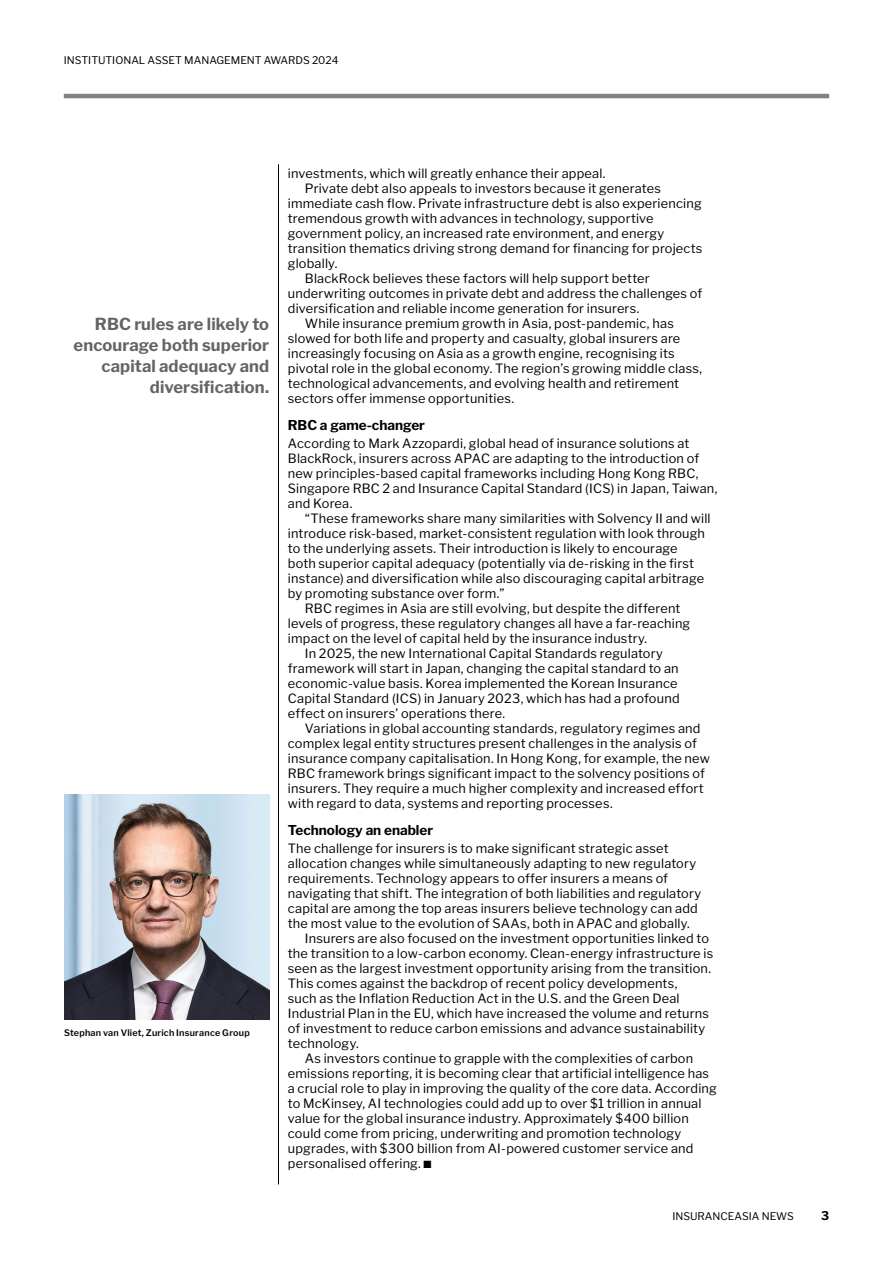
<style>
.page{position:relative;width:893px;height:1263px;background:#fff}
.page>*{position:absolute;margin:0;border:0;box-sizing:border-box;transform-origin:0 0}
.t1{font:700 16.5px/21px "Libre Franklin";letter-spacing:.005em;color:#636466;text-align:right}
.t2{font:700 13.5px "Libre Franklin";color:#000}
.t3{font:12.75px/15px "Libre Franklin";letter-spacing:.015em;color:#000}
.t4{font:700 12px "Libre Franklin";color:#000}
.t5{font:10.5px "Libre Franklin";color:#000}
.t6{font:600 9px "Libre Franklin";letter-spacing:.025em;color:#000}
</style>
<div class="page">
<hr style="left:64px;top:94px;width:765px;height:4px;background:#808285">
<img style="left:64px;top:794px;width:206px;height:225px">
<hr style="left:278px;top:164px;width:1px;height:1020px;background:#000">
<p class="t5" style="left:64px;top:54px;width:276px">INSTITUTIONAL ASSET MANAGEMENT AWARDS 2024</p>
<p class="t1" style="left:74px;top:314px;width:197px">RBC rules are likely to encourage both superior capital adequacy and diversification.</p>
<p class="t6" style="left:64px;top:1027px;width:187px">Stephan van Vliet, Zurich Insurance Group</p>
<p class="t3" style="left:288px;top:166px;width:319px">investments, which will greatly enhance their appeal.</p>
<p class="t3" style="left:305px;top:181px;width:358px">Private debt also appeals to investors because it generates</p>
<p class="t3" style="left:288px;top:196px;width:415px">immediate cash flow. Private infrastructure debt is also experiencing</p>
<p class="t3" style="left:288px;top:211px;width:367px">tremendous growth with advances in technology, supportive</p>
<p class="t3" style="left:288px;top:226px;width:378px">government policy, an increased rate environment, and energy</p>
<p class="t3" style="left:288px;top:241px;width:416px">transition thematics driving strong demand for financing for projects</p>
<p class="t3" style="left:288px;top:256px;width:51px">globally.</p>
<p class="t3" style="left:305px;top:271px;width:346px">BlackRock believes these factors will help support better</p>
<p class="t3" style="left:288px;top:286px;width:416px">underwriting outcomes in private debt and address the challenges of</p>
<p class="t3" style="left:288px;top:301px;width:353px">diversification and reliable income generation for insurers.</p>
<p class="t3" style="left:305px;top:316px;width:370px">While insurance premium growth in Asia, post-pandemic, has</p>
<p class="t3" style="left:288px;top:331px;width:394px">slowed for both life and property and casualty, global insurers are</p>
<p class="t3" style="left:288px;top:346px;width:388px">increasingly focusing on Asia as a growth engine, recognising its</p>
<p class="t3" style="left:288px;top:361px;width:416px">pivotal role in the global economy. The region’s growing middle class,</p>
<p class="t3" style="left:288px;top:376px;width:393px">technological advancements, and evolving health and retirement</p>
<p class="t3" style="left:288px;top:391px;width:228px">sectors offer immense opportunities.</p>
<p class="t2" style="left:288px;top:416px;width:139px">RBC a game-changer</p>
<p class="t3" style="left:288px;top:436px;width:431px">According to Mark Azzopardi, global head of insurance solutions at BlackRock, insurers across APAC are adapting to the introduction of new principles-based capital frameworks including Hong Kong RBC, Singapore RBC 2 and Insurance Capital Standard (ICS) in Japan, Taiwan, and Korea.</p>
<p class="t3" style="left:305px;top:511px;width:407px">“These frameworks share many similarities with Solvency II and will</p>
<p class="t3" style="left:288px;top:526px;width:419px">introduce risk-based, market-consistent regulation with look through</p>
<p class="t3" style="left:288px;top:541px;width:391px">to the underlying assets. Their introduction is likely to encourage</p>
<p class="t3" style="left:288px;top:556px;width:408px">both superior capital adequacy (potentially via de-risking in the first</p>
<p class="t3" style="left:288px;top:571px;width:418px">instance) and diversification while also discouraging capital arbitrage</p>
<p class="t3" style="left:288px;top:586px;width:218px">by promoting substance over form.”</p>
<p class="t3" style="left:305px;top:601px;width:377px">RBC regimes in Asia are still evolving, but despite the different</p>
<p class="t3" style="left:288px;top:616px;width:404px">levels of progress, these regulatory changes all have a far-reaching</p>
<p class="t3" style="left:288px;top:631px;width:361px">impact on the level of capital held by the insurance industry.</p>
<p class="t3" style="left:305px;top:646px;width:359px">In 2025, the new International Capital Standards regulatory</p>
<p class="t3" style="left:288px;top:661px;width:392px">framework will start in Japan, changing the capital standard to an</p>
<p class="t3" style="left:288px;top:676px;width:391px">economic-value basis. Korea implemented the Korean Insurance</p>
<p class="t3" style="left:288px;top:691px;width:393px">Capital Standard (ICS) in January 2023, which has had a profound</p>
<p class="t3" style="left:288px;top:706px;width:219px">effect on insurers’ operations there.</p>
<p class="t3" style="left:305px;top:721px;width:397px">Variations in global accounting standards, regulatory regimes and</p>
<p class="t3" style="left:288px;top:736px;width:410px">complex legal entity structures present challenges in the analysis of</p>
<p class="t3" style="left:288px;top:751px;width:423px">insurance company capitalisation. In Hong Kong, for example, the new</p>
<p class="t3" style="left:288px;top:766px;width:419px">RBC framework brings significant impact to the solvency positions of</p>
<p class="t3" style="left:288px;top:781px;width:417px">insurers. They require a much higher complexity and increased effort</p>
<p class="t3" style="left:288px;top:796px;width:326px">with regard to data, systems and reporting processes.</p>
<p class="t2" style="left:288px;top:821px;width:147px">Technology an enabler</p>
<p class="t3" style="left:288px;top:841px;width:382px">The challenge for insurers is to make significant strategic asset</p>
<p class="t3" style="left:288px;top:856px;width:410px">allocation changes while simultaneously adapting to new regulatory</p>
<p class="t3" style="left:288px;top:871px;width:382px">requirements. Technology appears to offer insurers a means of</p>
<p class="t3" style="left:288px;top:886px;width:415px">navigating that shift. The integration of both liabilities and regulatory</p>
<p class="t3" style="left:288px;top:901px;width:411px">capital are among the top areas insurers believe technology can add</p>
<p class="t3" style="left:288px;top:916px;width:404px">the most value to the evolution of SAAs, both in APAC and globally.</p>
<p class="t3" style="left:305px;top:931px;width:406px">Insurers are also focused on the investment opportunities linked to</p>
<p class="t3" style="left:288px;top:946px;width:427px">the transition to a low-carbon economy. Clean-energy infrastructure is</p>
<p class="t3" style="left:288px;top:961px;width:425px">seen as the largest investment opportunity arising from the transition.</p>
<p class="t3" style="left:288px;top:976px;width:391px">This comes against the backdrop of recent policy developments,</p>
<p class="t3" style="left:288px;top:991px;width:393px">such as the Inflation Reduction Act in the U.S. and the Green Deal</p>
<p class="t3" style="left:288px;top:1006px;width:423px">Industrial Plan in the EU, which have increased the volume and returns</p>
<p class="t3" style="left:288px;top:1021px;width:419px">of investment to reduce carbon emissions and advance sustainability</p>
<p class="t3" style="left:288px;top:1036px;width:73px">technology.</p>
<p class="t3" style="left:305px;top:1051px;width:390px">As investors continue to grapple with the complexities of carbon</p>
<p class="t3" style="left:288px;top:1066px;width:423px">emissions reporting, it is becoming clear that artificial intelligence has</p>
<p class="t3" style="left:288px;top:1081px;width:430px">a crucial role to play in improving the quality of the core data. According</p>
<p class="t3" style="left:288px;top:1096px;width:415px">to McKinsey, AI technologies could add up to over $1 trillion in annual</p>
<p class="t3" style="left:288px;top:1111px;width:402px">value for the global insurance industry. Approximately $400 billion</p>
<p class="t3" style="left:288px;top:1126px;width:395px">could come from pricing, underwriting and promotion technology</p>
<p class="t3" style="left:288px;top:1141px;width:407px">upgrades, with $300 billion from AI-powered customer service and</p>
<p class="t3" style="left:288px;top:1156px;width:145px">personalised offering. ■</p>
<p class="t5" style="left:672px;top:1210px;width:123px">INSURANCEASIA NEWS</p>
<p class="t4" style="left:821px;top:1209px;width:10px">3</p>
</div>
